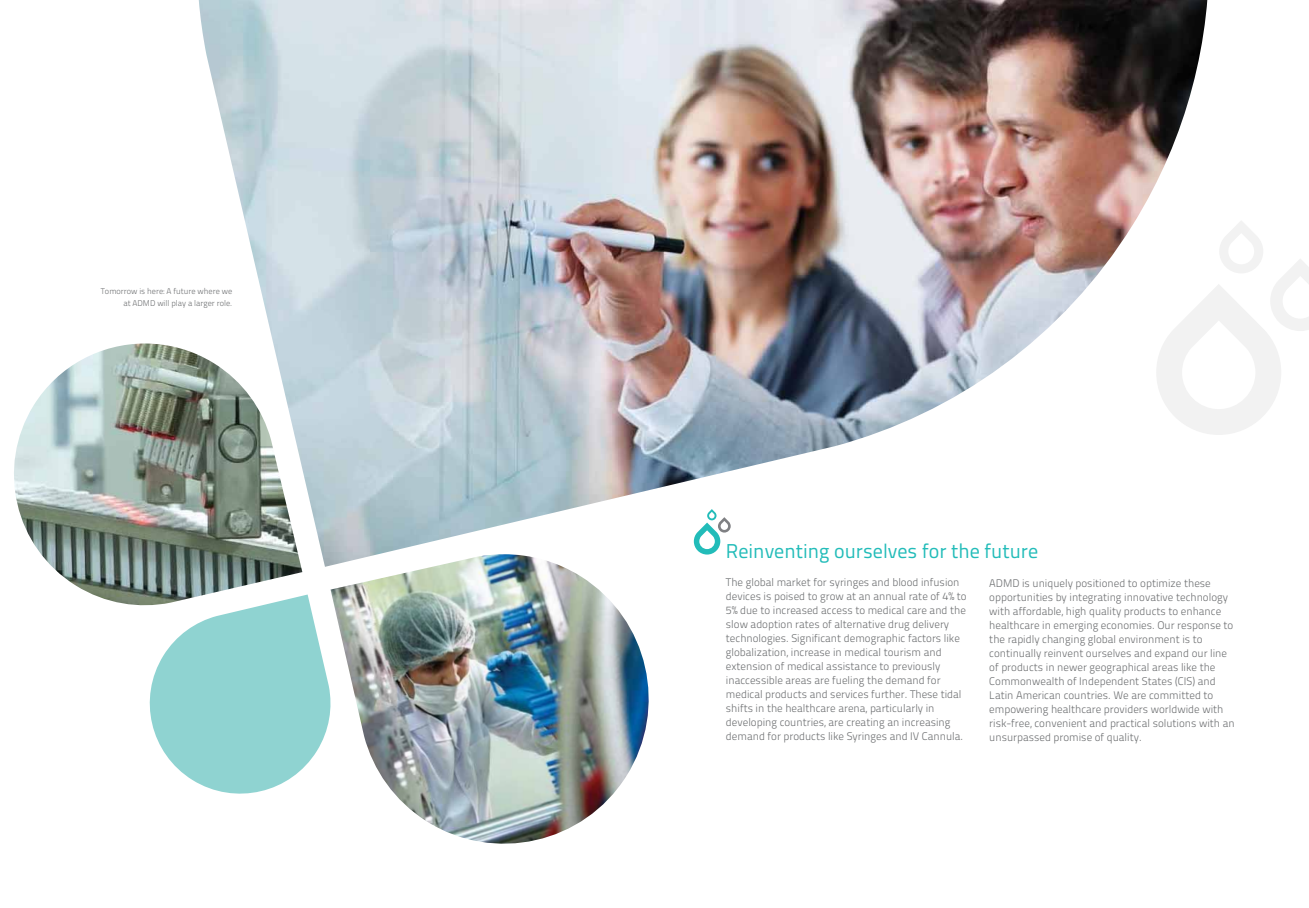
<style>
.page{position:relative;width:1309px;height:908px;background:#fff}
.page>*{position:absolute;margin:0;border:0;box-sizing:border-box;transform-origin:0 0}
.t1{font:20px "Titillium Text 22 L";color:#22bcb9}
.t2{font:300 11px/14px "Titillium Text 22 L";color:#6d6f71}
.t3{font:300 8.3px/12px "Titillium Text 22 L";color:#6d6f71;text-align:right}
</style>
<div class="page">
<img style="left:198px;top:0;width:1010px;height:567px">
<img style="left:14px;top:343px;width:288px;height:262px">
<svg style="left:137px;top:594px;width:193px;height:200px"></svg>
<img style="left:330px;top:554px;width:322px;height:290px">
<svg style="left:694px;top:509px;width:36px;height:45px"></svg>
<svg style="left:1156px;top:220px;width:153px;height:215px"></svg>
<p class="t3" style="left:101px;top:286px;width:133px">Tomorrow is here: A future where we at ADMD will play a larger role.</p>
<h1 class="t1" style="left:726px;top:544px;width:314px">Reinventing ourselves for the future</h1>
<p class="t2" style="left:989px;top:577px;width:247px">ADMD is uniquely positioned to optimize these opportunities by integrating innovative technology with affordable, high quality products to enhance healthcare in emerging economies. Our response to the rapidly changing global environment is to continually reinvent ourselves and expand our line of products in newer geographical areas like the Commonwealth of Independent States (CIS) and Latin American countries. We are committed to empowering healthcare providers worldwide with risk-free, convenient and practical solutions with an unsurpassed promise of quality.</p>
<p class="t2" style="left:726px;top:577px;width:242px">The global market for syringes and blood infusion devices is poised to grow at an annual rate of 4% to 5% due to increased access to medical care and the slow adoption rates of alternative drug delivery technologies. Significant demographic factors like globalization, increase in medical tourism and extension of medical assistance to previously inaccessible areas are fueling the demand for medical products and services further. These tidal shifts in the healthcare arena, particularly in developing countries, are creating an increasing demand for products like Syringes and IV Cannula.</p>
</div>
